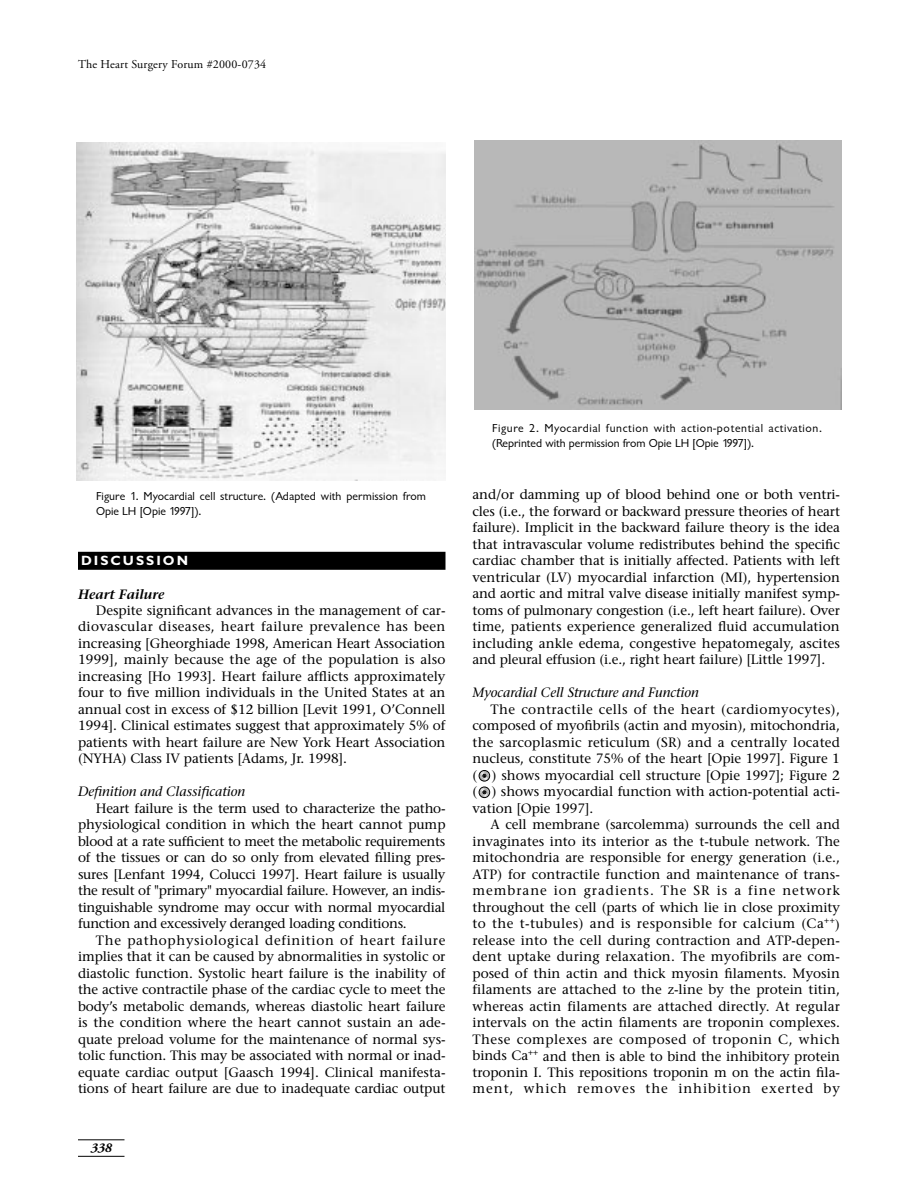
<style>
.page{position:relative;width:918px;height:1188px;background:#fff}
.page>*{position:absolute;margin:0;border:0;box-sizing:border-box;transform-origin:0 0}
.t1{font:13.5px/16.5px "Stone Serif";letter-spacing:-.005em;color:#000;text-align:justify}
.t2{font:italic 13.5px "Stone Serif";letter-spacing:-.005em;color:#000}
.t3{font:italic 600 13.5px "Stone Serif";letter-spacing:-.005em;color:#000}
.t4{font:13.5px "Classical Sans Bold DTC";letter-spacing:.15em;color:#fff}
.t5{font:italic 700 13.5px "Adobe Garamond";color:#000}
.t6{font:12px/15px "Classical Sans Regular DTC";letter-spacing:.05em;color:#000}
.t7{font:12px/15px "Classical Sans Regular DTC";letter-spacing:.01em;color:#000}
.t8{font:12px "Adobe Garamond";letter-spacing:.015em;color:#000}
</style>
<div class="page">
<hr style="left:78px;top:1140px;width:46px;height:1px;background:#000">
<hr style="left:78px;top:1156px;width:46px;height:1px;background:#000">
<div style="left:78px;top:552px;width:368px;height:18px;background:#000"></div>
<svg style="left:479px;top:787px;width:11px;height:11px"></svg>
<div style="left:479px;top:770px;width:11px;height:11px;border:1px solid #000;border-radius:50%"></div>
<svg style="left:479px;top:771px;width:11px;height:10px"></svg>
<img style="left:76px;top:143px;width:370px;height:337px">
<img style="left:474px;top:141px;width:368px;height:269px">
<p class="t8" style="left:78px;top:60px;width:190px">The Heart Surgery Forum #2000-0734</p>
<p class="t7" style="left:96px;top:489px;width:331px">Figure 1. Myocardial cell structure. (Adapted with permission from<br>Opie LH [Opie 1997]).</p>
<p class="t4" style="left:81px;top:556px;width:109px">DISCUSSION</p>
<p class="t3" style="left:78px;top:589px;width:88px">Heart Failure</p>
<p class="t1" style="left:78px;top:603px;width:369px;text-indent:18px">Despite significant advances in the management of car&shy;diovascular diseases, heart failure prevalence has been increasing [Gheorghiade 1998, American Heart Association 1999], mainly because the age of the population is also increasing [Ho 1993]. Heart failure afflicts approximately four to five million individuals in the United States at an annual cost in excess of $12 billion [Levit 1991, O’Connell 1994]. Clinical estimates suggest that approximately 5% of patients with heart failure are New York Heart Association (NYHA) Class IV patients [Adams, Jr. 1998].</p>
<p class="t2" style="left:78px;top:787px;width:169px">Definition and Classification</p>
<p class="t1" style="left:78px;top:801px;width:369px;text-indent:18px">Heart failure is the term used to characterize the patho&shy;physiological condition in which the heart cannot pump blood at a rate sufficient to meet the metabolic requirements of the tissues or can do so only from elevated filling pres&shy;sures [Lenfant 1994, Colucci 1997]. Heart failure is usually the result of "primary" myocardial failure. However, an indis&shy;tinguishable syndrome may occur with normal myocardial function and excessively deranged loading conditions.</p>
<p class="t1" style="left:78px;top:933px;width:369px;text-indent:18px">The pathophysiological definition of heart failure implies that it can be caused by abnormalities in systolic or diastolic function. Systolic heart failure is the inability of the active contractile phase of the cardiac cycle to meet the body’s metabolic demands, whereas diastolic heart failure is the condition where the heart cannot sustain an ade&shy;quate preload volume for the maintenance of normal sys&shy;tolic function. This may be associated with normal or inad&shy;equate cardiac output [Gaasch 1994]. Clinical manifesta&shy;tions of heart failure are due to inadequate cardiac output</p>
<p class="t5" style="left:91px;top:1142px;width:23px">338</p>
<p class="t6" style="left:492px;top:422px;width:332px">Figure 2. Myocardial function with action-potential activation. (Reprinted with permission from Opie LH [Opie 1997]).</p>
<p class="t1" style="left:472px;top:488px;width:369px">and/or damming up of blood behind one or both ventri&shy;cles (i.e., the forward or backward pressure theories of heart failure). Implicit in the backward failure theory is the idea that intravascular volume redistributes behind the specific cardiac chamber that is initially affected. Patients with left ventricular (LV) myocardial infarction (MI), hypertension and aortic and mitral valve disease initially manifest symp&shy;toms of pulmonary congestion (i.e., left heart failure). Over time, patients experience generalized fluid accumulation including ankle edema, congestive hepatomegaly, ascites and pleural effusion (i.e., right heart failure) [Little 1997].</p>
<p class="t2" style="left:472px;top:688px;width:228px">Myocardial Cell Structure and Function</p>
<p class="t1" style="left:472px;top:702px;width:369px;text-indent:18px">The contractile cells of the heart (cardiomyocytes), composed of myofibrils (actin and myosin), mitochondria, the sarcoplasmic reticulum (SR) and a centrally located nucleus, constitute 75% of the heart [Opie 1997]. Figure 1 ( ) shows myocardial cell structure [Opie 1997]; Figure 2 ( ) shows myocardial function with action-potential acti&shy;vation [Opie 1997].</p>
<p class="t1" style="left:472px;top:818px;width:369px;text-indent:18px">A cell membrane (sarcolemma) surrounds the cell and invaginates into its interior as the t-tubule network. The mitochondria are responsible for energy generation (i.e., ATP) for contractile function and maintenance of trans&shy;membrane ion gradients. The SR is a fine network throughout the cell (parts of which lie in close proximity to the t-tubules) and is responsible for calcium (Ca<sup>++</sup>) release into the cell during contraction and ATP-depen&shy;dent uptake during relaxation. The myofibrils are com&shy;posed of thin actin and thick myosin filaments. Myosin filaments are attached to the z-line by the protein titin, whereas actin filaments are attached directly. At regular intervals on the actin filaments are troponin complexes.<br>These complexes are composed of troponin C, which binds Ca<sup>++</sup> and then is able to bind the inhibitory protein troponin I. This repositions troponin m on the actin fila&shy;ment, which removes the inhibition exerted by</p>
</div>
